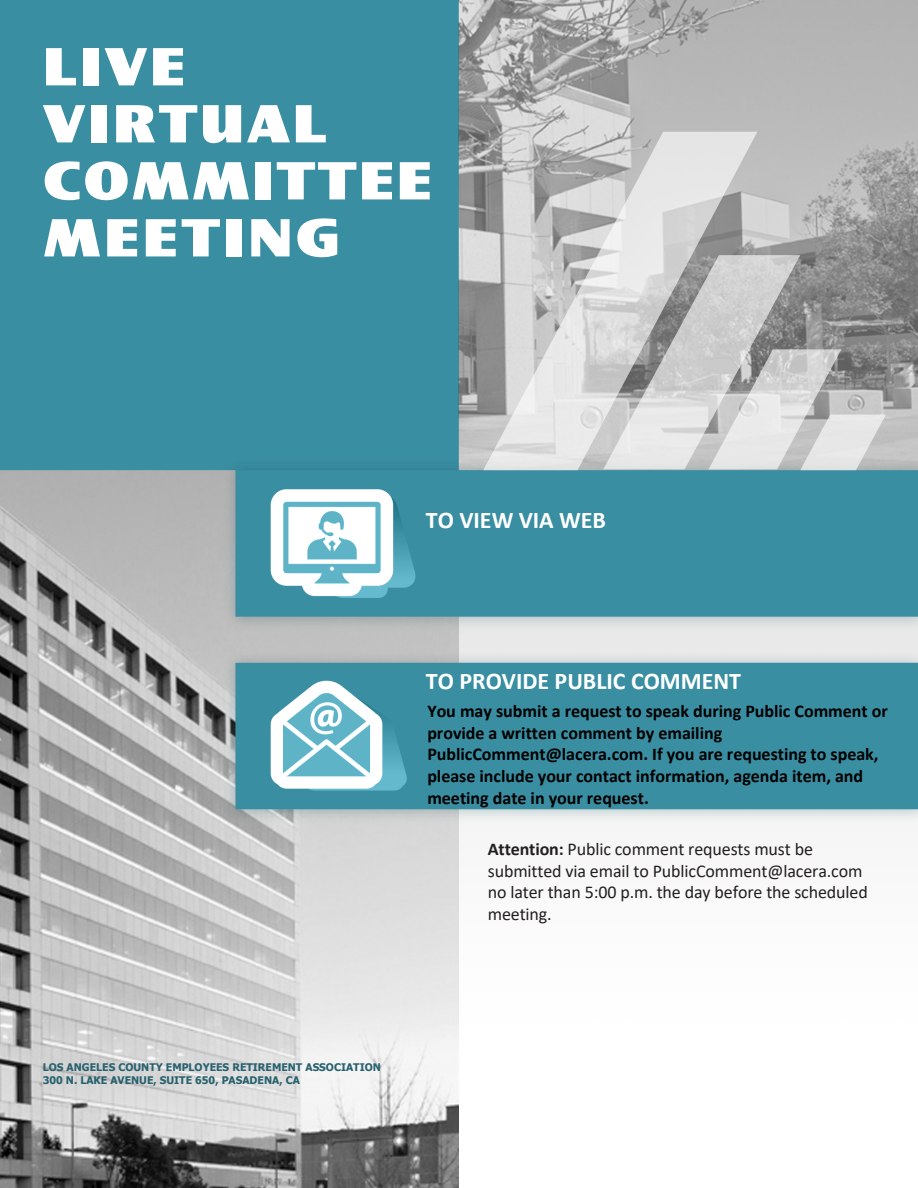
<style>
.page{position:relative;width:918px;height:1188px;background:#fff}
.page>*{position:absolute;margin:0;border:0;box-sizing:border-box;transform-origin:0 0}
.t1{font:800 54px/57px "Newbery Sans Pro Xp";letter-spacing:.05em;color:#fff}
.t2{font:700 24px "Calibri";color:#fff}
.t3{font:700 18px/21.6px "Calibri";color:#000}
.t4{font:18px/21.6px "Calibri";letter-spacing:-.005em;color:#231f20}
.t5{font:700 10.5px/12.6px "Tahoma";color:#28616e}
.s1{font-weight:700}
</style>
<div class="page">
<img style="left:0;top:0;width:918px;height:1188px">
<svg style="left:757px;top:255px;width:129px;height:215px;background:#afb0b0"></svg>
<svg style="left:483px;top:132px;width:274px;height:338px;background:#cbcbcb"></svg>
<h1 class="t1" style="left:43px;top:39px;width:391px">LIVE<br>VIRTUAL<br>COMMITTEE<br>MEETING</h1>
<h2 class="t2" style="left:426px;top:505px;width:182px">TO VIEW VIA WEB</h2>
<h2 class="t2" style="left:426px;top:666px;width:317px">TO PROVIDE PUBLIC COMMENT</h2>
<p class="t3" style="left:427px;top:700px;width:462px">You may submit a request to speak during Public Comment or provide a written comment by emailing PublicComment@lacera.com. If you are requesting to speak, please include your contact information, agenda item, and meeting date in your request.</p>
<p class="t4" style="left:488px;top:838px;width:382px"><span class="s1">Attention:</span> Public comment requests must be submitted via email to PublicComment@lacera.com no later than 5:00 p.m. the day before the scheduled meeting.</p>
<p class="t5" style="left:43px;top:1060px;width:340px">LOS ANGELES COUNTY EMPLOYEES RETIREMENT ASSOCIATION<br>300 N. LAKE AVENUE, SUITE 650, PASADENA, CA</p>
</div>
